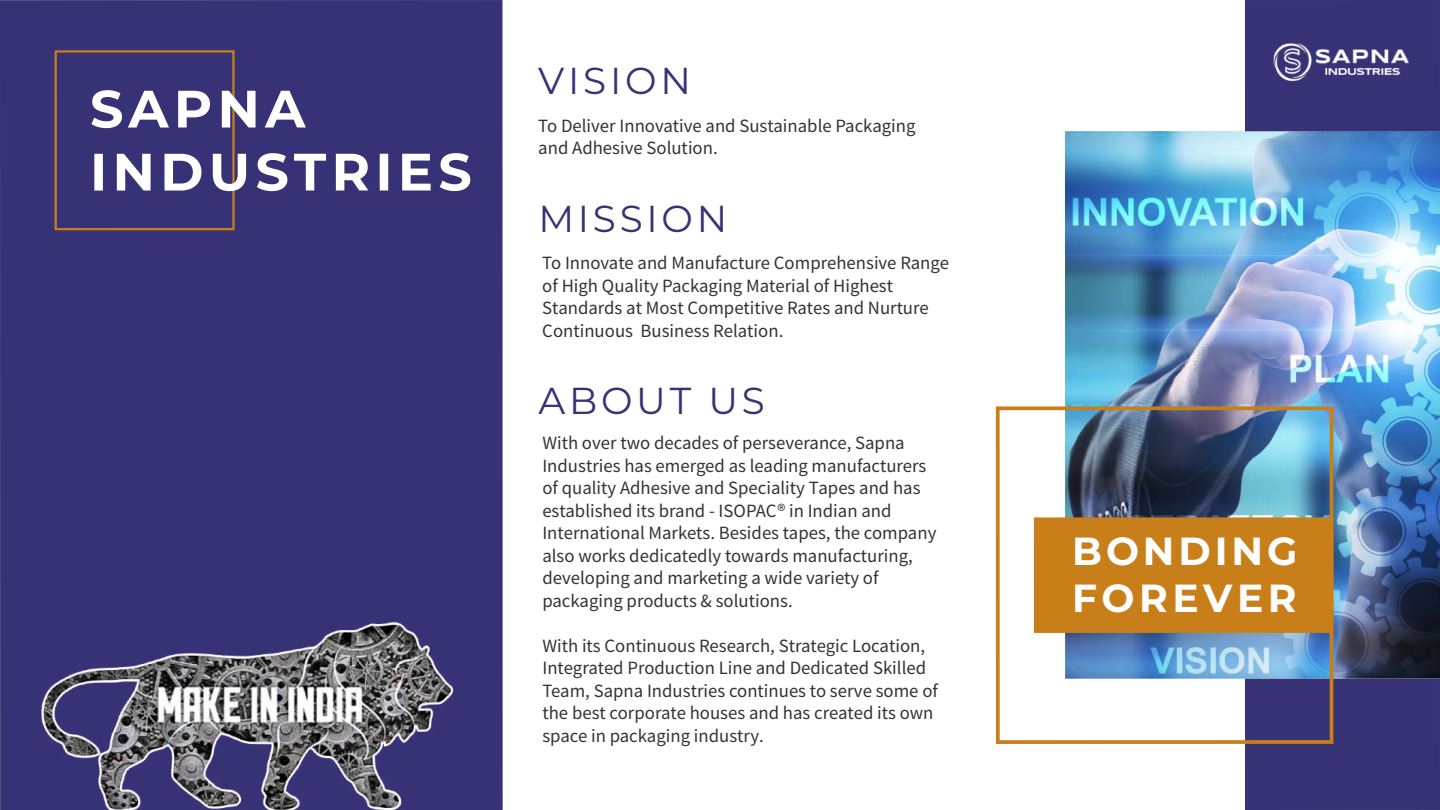
<style>
.page{position:relative;width:1440px;height:810px;background:#fff}
.page>*{position:absolute;margin:0;border:0;box-sizing:border-box;transform-origin:0 0}
.t1{font:700 52.5px/63px "Montserrat";letter-spacing:.1em;color:#fff}
.t2{font:700 39.15px/47px "Montserrat";letter-spacing:.105em;color:#fff}
.t3{font:37.5px "Montserrat";letter-spacing:.1em;color:#373275}
.t4{font:18.75px/22.5px "Source Sans Pro";color:#333}
</style>
<div class="page">
<div style="left:0;top:0;width:503px;height:810px;background:#373275"></div>
<img style="left:1065px;top:131px;width:375px;height:548px">
<div style="left:1245px;top:0;width:195px;height:131px;background:#373275"></div>
<div style="left:1245px;top:679px;width:195px;height:131px;background:#373275"></div>
<svg style="left:55px;top:50px;width:180px;height:180px"></svg>
<img style="left:996px;top:406px;width:337px;height:338px">
<div style="left:1034px;top:517px;width:299px;height:116px;background:#c87f1a"></div>
<img style="left:1274px;top:43px;width:135px;height:38px">
<img style="left:41px;top:621px;width:413px;height:189px">
<h1 class="t1" style="left:90px;top:75px;width:383px">SAPNA<br>INDUSTRIES</h1>
<h3 class="t3" style="left:538px;top:55px;width:154px">VISION</h3>
<p class="t4" style="left:538px;top:114px;width:379px">To Deliver Innovative and Sustainable Packaging and Adhesive Solution.</p>
<h3 class="t3" style="left:538px;top:193px;width:190px">MISSION</h3>
<p class="t4" style="left:542px;top:252px;width:408px">To Innovate and Manufacture Comprehensive Range of High Quality Packaging Material of Highest Standards at Most Competitive Rates and Nurture Continuous Business Relation.</p>
<h3 class="t3" style="left:538px;top:374px;width:228px">ABOUT US</h3>
<p class="t4" style="left:542px;top:432px;width:396px">With over two decades of perseverance, Sapna Industries has emerged as leading manufacturers of quality Adhesive and Speciality Tapes and has established its brand - ISOPAC® in Indian and International Markets. Besides tapes, the company also works dedicatedly towards manufacturing, developing and marketing a wide variety of packaging products &amp; solutions.</p>
<p class="t4" style="left:542px;top:634px;width:397px">With its Continuous Research, Strategic Location, Integrated Production Line and Dedicated Skilled Team, Sapna Industries continues to serve some of the best corporate houses and has created its own space in packaging industry.</p>
<h2 class="t2" style="left:1072px;top:526px;width:227px">BONDING<br>FOREVER</h2>
</div>
